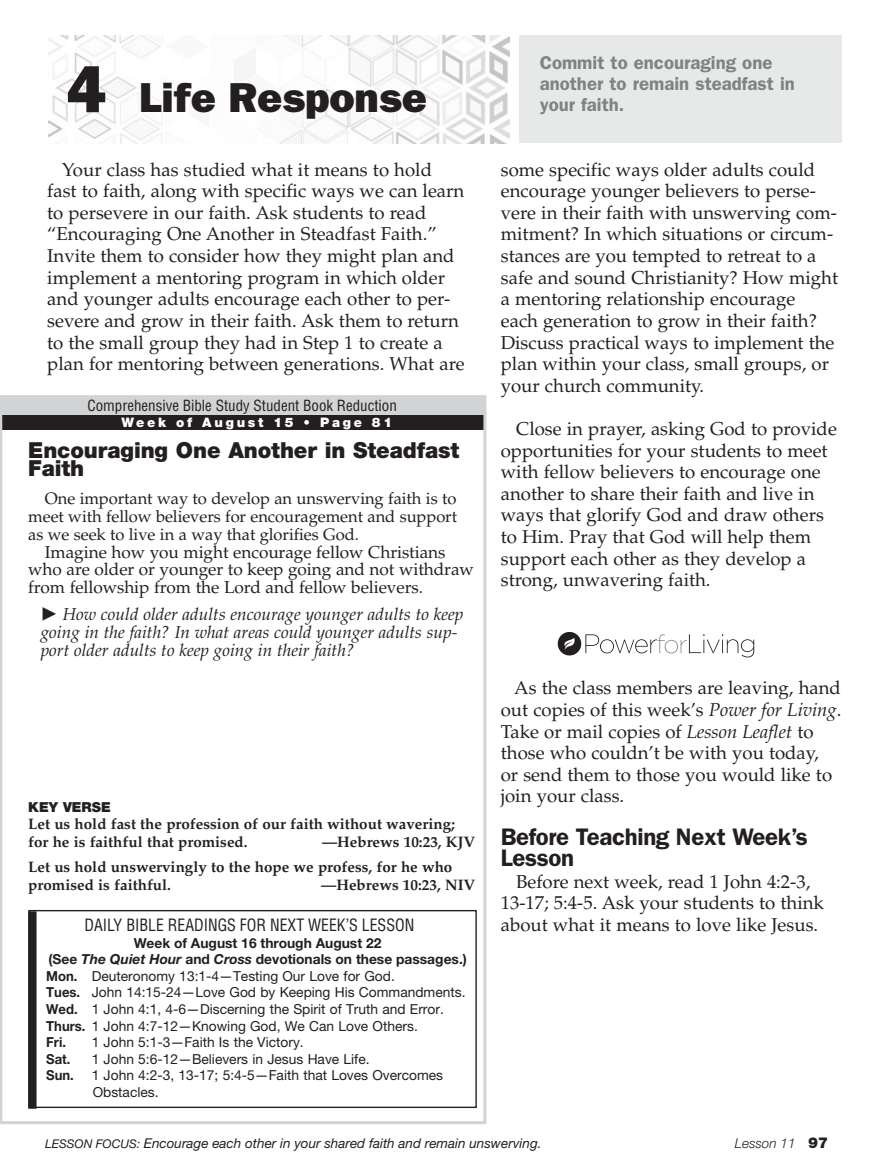
<style>
.page{position:relative;width:877px;height:1176px;background:#fff}
.page>*{position:absolute;margin:0;border:0;box-sizing:border-box;transform-origin:0 0}
.t1{font:42px "ITC Franklin Gothic Std Hvy";color:#231f20}
.t2{font:600 24px/21px "ITC Franklin Gothic Std";letter-spacing:-.015em;color:#231f20}
.t3{font:900 22.05px/18px "Helvetica Neue LT Std";letter-spacing:-.005em;color:#231f20}
.t4{font:18.6px/21.6px "Palatino LT Std";color:#231f20}
.t5{font:600 18.6px/21px "ITC Franklin Gothic Std";color:#808285}
.t6{font:italic 17.25px/18px "Palatino LT Std";color:#231f20}
.t7{font:17.25px/18px "Palatino LT Std";letter-spacing:-.005em;color:#231f20}
.t8{font:16.5px/18px "Palatino LT Std";letter-spacing:-.005em;color:#231f20;text-align:justify}
.t9{font:condensed 16.5px "Helvetica LT Std";color:#231f20;scale:.95 1}
.t10{font:700 15.15px/17.2px "Palatino LT Std";color:#231f20}
.t11{font:condensed 15px "Helvetica LT Std";color:#231f20}
.t12{font:13.8px/16.5px "Helvetica Neue LT Std";color:#231f20}
.t13{font:900 13.8px "Helvetica Neue LT Std";color:#231f20}
.t14{font:700 13.8px "Helvetica Neue LT Std";color:#231f20;scale:.95 1}
.t15{font:italic 13.5px "Helvetica Neue LT Std";color:#231f20}
.t16{font:italic 300 13.5px "Helvetica Neue LT Std";color:#231f20}
.t17{font:900 13.05px "Helvetica Neue LT Std";letter-spacing:.21em;color:#fff}
.s1{font-size:66px}
.s2{font-weight:700}
.s3{font-weight:700;font-style:italic}
.s4{font-style:italic}
.s5{font-size:12px}
.s6{font-weight:900;font-style:normal;font-size:15px}
</style>
<div class="page">
<img style="left:49px;top:36px;width:461px;height:107px">
<div style="left:519px;top:36px;width:323px;height:107px;background:#e7e8e8"></div>
<div style="left:1px;top:414px;width:484px;height:16px;background:#231f20"></div>
<div style="left:28px;top:911px;width:9px;height:197px;background:#231f20"></div>
<div style="left:28px;top:909px;width:449px;height:198px;border:1px solid #231f20"></div>
<div style="left:0;top:395px;width:486px;height:728px;border:3px solid #d1d3d4"></div>
<div style="left:0;top:397px;width:484px;height:17px;background:#d1d3d4"></div>
<svg style="left:0;top:395px;width:1px;height:728px"></svg>
<svg style="left:558px;top:631px;width:196px;height:26px"></svg>
<h1 class="t1" style="left:67px;top:73px;width:362px"><span class="s1">4</span> Life Response</h1>
<p class="t5" style="left:540px;top:52px;width:257px">Commit to encouraging one another to remain steadfast in your faith.</p>
<p class="t4" style="left:47px;top:159px;width:419px;text-indent:15px">Your class has studied what it means to hold fast to faith, along with specific ways we can learn to persevere in our faith. Ask students to read “Encouraging One Another in Steadfast Faith.” Invite them to consider how they might plan and implement a mentoring program in which older and younger adults encourage each other to per&shy;severe and grow in their faith. Ask them to return to the small group they had in Step 1 to create a plan for mentoring between generations. What are</p>
<p class="t11" style="left:87px;top:396px;width:311px">Comprehensive Bible Study Student Book Reduction</p>
<p class="t17" style="left:121px;top:414px;width:272px">Week of August 15 • Page 81</p>
<p class="t3" style="left:28px;top:441px;width:433px">Encouraging One Another in Steadfast<br>Faith</p>
<p class="t8" style="left:28px;top:489px;width:430px;text-indent:17px">One important way to develop an unswerving faith is to meet with fellow believers for encouragement and support as we seek to live in a way that glorifies God.</p>
<p class="t7" style="left:28px;top:542px;width:447px;text-indent:17px">Imagine how you might encourage fellow Christians who are older or younger to keep going and not withdraw from fellowship from the Lord and fellow believers.</p>
<p class="t6" style="left:41px;top:605px;width:424px;text-indent:22px">How could older adults encourage younger adults to keep going in the faith? In what areas could younger adults sup&shy;port older adults to keep going in their faith?</p>
<p class="t13" style="left:28px;top:798px;width:84px">KEY VERSE</p>
<p class="t10" style="left:28px;top:815px;width:428px">Let us hold fast the profession of our faith without wavering; for he is faithful that promised.</p>
<p class="t10" style="left:28px;top:828px;width:449px;line-height:26px;text-indent:294px">—Hebrews 10:23, KJV<br>Let us hold unswervingly to the hope we profess, for he who</p>
<p class="t10" style="left:28px;top:875px;width:144px">promised is faithful.</p>
<p class="t10" style="left:321px;top:875px;width:156px">—Hebrews 10:23, NIV</p>
<p class="t9" style="left:84px;top:914px;width:349px">DAILY BIBLE READINGS FOR NEXT WEEK’S LESSON</p>
<p class="t12" style="left:46px;top:934px;width:422px;text-indent:88px"><span class="s2">Week of August 16 through August 22<br>(See</span> <span class="s3">The Quiet Hour</span> <span class="s2">and</span> <span class="s3">Cross</span> <span class="s2">devotionals on these passages.)<br>Mon.</span> Deuteronomy 13:1-4—Testing Our Love for God.<br><span class="s2">Tues.</span> John 14:15-24—Love God by Keeping His Commandments.<br><span class="s2">Wed.</span> 1 John 4:1, 4-6—Discerning the Spirit of Truth and Error.<br><span class="s2">Thurs.</span> 1 John 4:7-12—Knowing God, We Can Love Others.<br><span class="s2">Fri.</span></p>
<p class="t12" style="left:92px;top:1033px;width:214px">1 John 5:1-3—Faith Is the Victory.</p>
<p class="t14" style="left:46px;top:1049px;width:27px">Sat.</p>
<p class="t12" style="left:92px;top:1050px;width:279px">1 John 5:6-12—Believers in Jesus Have Life.</p>
<p class="t14" style="left:46px;top:1066px;width:31px">Sun.</p>
<p class="t12" style="left:92px;top:1066px;width:353px">1 John 4:2-3, 13-17; 5:4-5—Faith that Loves Overcomes<br>Obstacles.</p>
<p class="t4" style="left:501px;top:159px;width:339px">some specific ways older adults could encourage younger believers to perse&shy;vere in their faith with unswerving com&shy;mitment? In which situations or circum&shy;stances are you tempted to retreat to a safe and sound Christianity? How might a mentoring relationship encourage<br>each generation to grow in their faith?<br>Discuss practical ways to implement the plan within your class, small groups, or your church community.</p>
<p class="t4" style="left:501px;top:418px;width:338px;text-indent:15px">Close in prayer, asking God to provide opportunities for your students to meet with fellow believers to encourage one another to share their faith and live in ways that glorify God and draw others to Him. Pray that God will help them support each other as they develop a strong, unwavering faith.</p>
<p class="t4" style="left:501px;top:677px;width:342px;text-indent:14px">As the class members are leaving, hand out copies of this week’s <span class="s4">Power for Living</span>.<br>Take or mail copies of <span class="s4">Lesson Leaflet</span> to those who couldn’t be with you today,<br>or send them to those you would like to join your class.</p>
<p class="t2" style="left:501px;top:826px;width:309px">Before Teaching Next Week’s<br>Lesson</p>
<p class="t4" style="left:501px;top:870px;width:325px;text-align:center">Before next week, read 1 John 4:2-3,<br>13-17; 5:4-5. Ask your students to think about what it means to love like Jesus.</p>
<p class="t15" style="left:45px;top:1134px;width:498px"><span class="s5">LESSON FOCUS:</span> Encourage each other in your shared faith and remain unswerving.</p>
<p class="t16" style="left:735px;top:1135px;width:95px">Lesson 11 <span class="s6">97</span></p>
</div>
